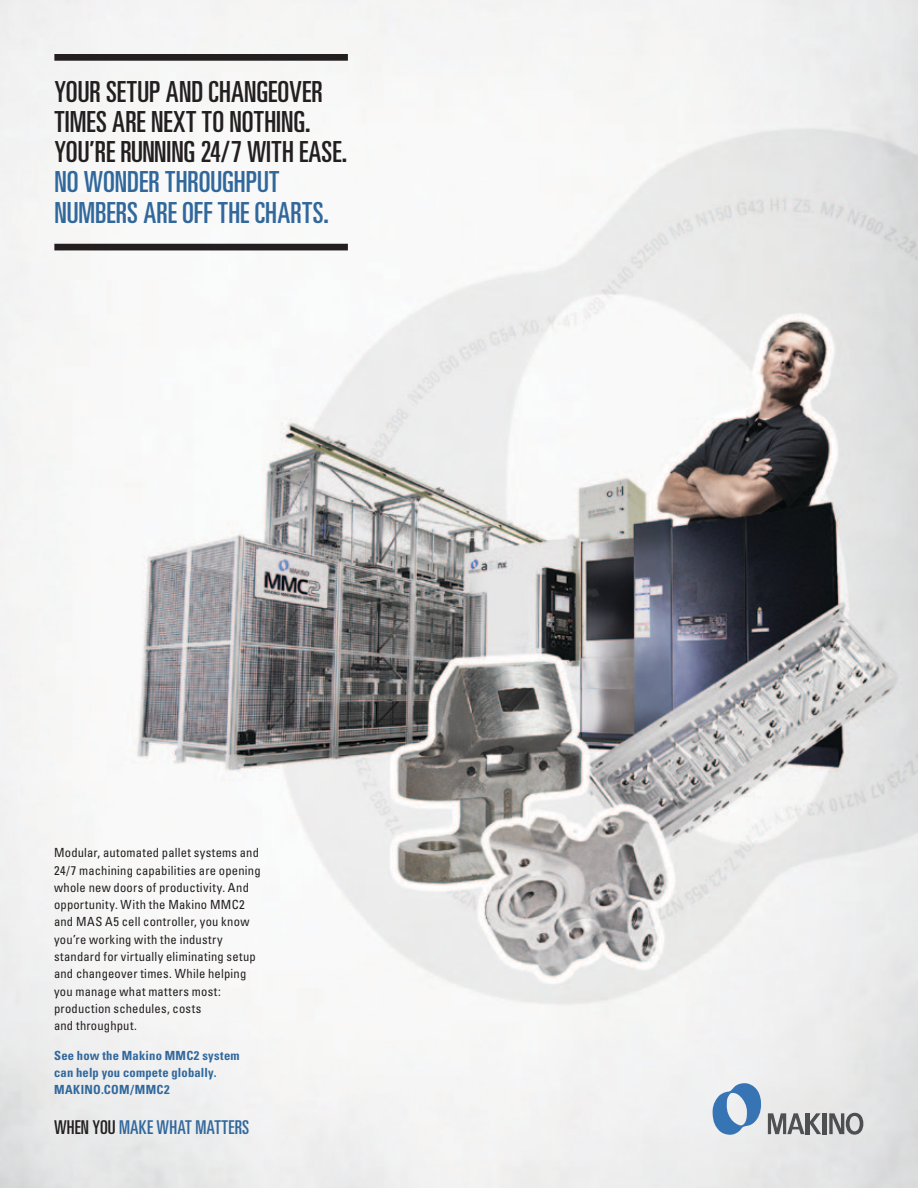
<style>
.page{position:relative;width:918px;height:1188px;background:#fff}
.page>*{position:absolute;margin:0;border:0;box-sizing:border-box;transform-origin:0 0}
.t1{font:ultra-condensed 29.1px/30.2px "Univers";color:#231f20}
.t2{font:ultra-condensed 29.1px/30.2px "Univers";color:#31689c}
.t3{font:ultra-condensed 19.05px "Univers";letter-spacing:.01em;color:#31689c}
.t4{font:condensed 12.6px/17.2px "Univers";letter-spacing:.015em;color:#231f20}
.t5{font:700 condensed 12.6px/17.2px "Univers";letter-spacing:.02em;color:#31689c}
.s1{color:#231f20}
</style>
<div class="page">
<img style="left:0;top:0;width:918px;height:1188px">
<div style="left:54px;top:244px;width:294px;height:6px;background:#231f20"></div>
<div style="left:54px;top:54px;width:294px;height:7px;background:#231f20"></div>
<img style="left:712px;top:1083px;width:50px;height:52px">
<img style="left:768px;top:1113px;width:53px;height:21px">
<img style="left:823px;top:1113px;width:3px;height:21px">
<img style="left:829px;top:1113px;width:15px;height:21px">
<img style="left:846px;top:1113px;width:18px;height:22px">
<h1 class="t1" style="left:54px;top:76px;width:294px">YOUR SETUP AND CHANGEOVER<br>TIMES ARE NEXT TO NOTHING.<br>YOU’RE RUNNING 24/7 WITH EASE.</h1>
<h1 class="t2" style="left:54px;top:167px;width:276px">NO WONDER THROUGHPUT<br>NUMBERS ARE OFF THE CHARTS.</h1>
<p class="t4" style="left:54px;top:844px;width:208px">Modular, automated pallet systems and 24/7 machining capabilities are opening whole new doors of productivity. And opportunity. With the Makino MMC2 and MAS A5 cell controller, you know you’re working with the industry standard for virtually eliminating setup and changeover times. While helping you manage what matters most: production schedules, costs<br>and throughput.</p>
<p class="t5" style="left:54px;top:1047px;width:187px">See how the Makino MMC2 system can help you compete globally.<br>MAKINO.COM/MMC2</p>
<h2 class="t3" style="left:54px;top:1116px;width:197px"><span class="s1">WHEN YOU</span> MAKE WHAT MATTERS</h2>
</div>
